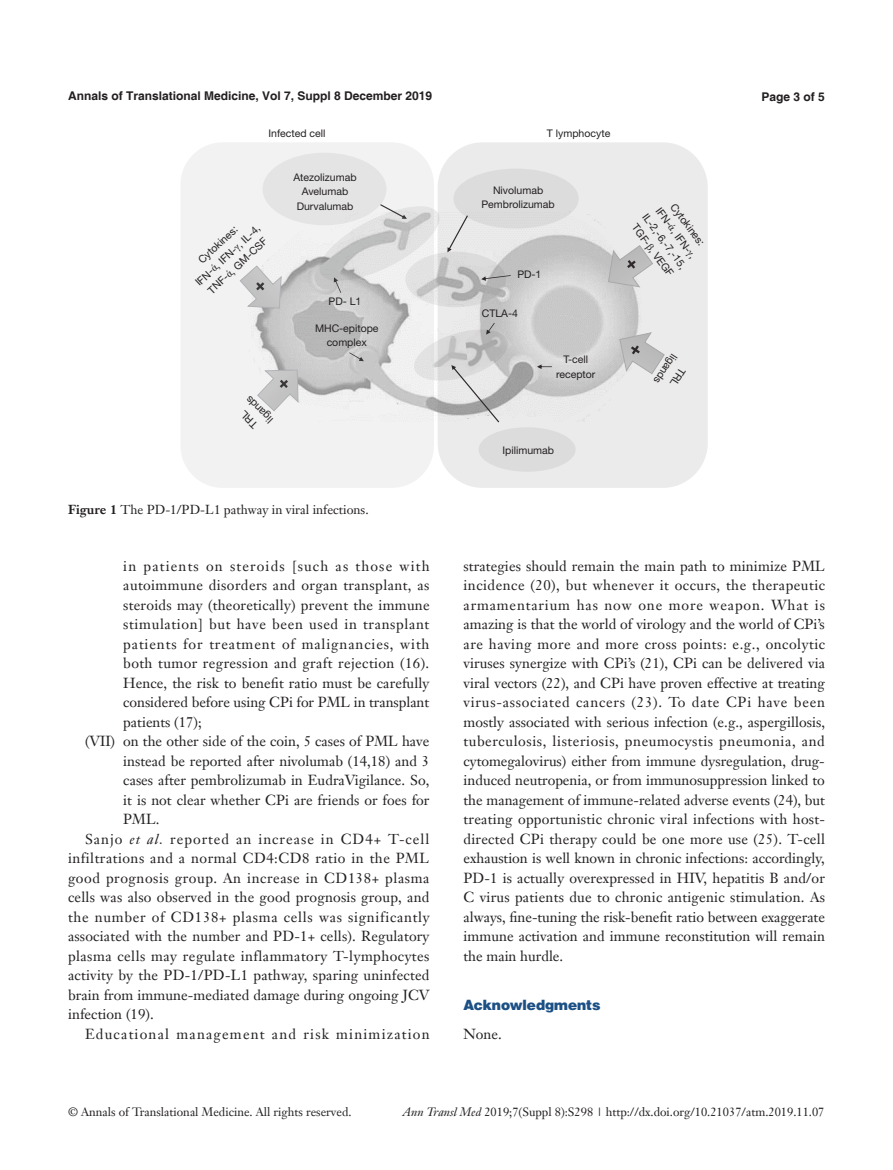
<style>
.page{position:relative;width:893px;height:1170px;background:#fff}
.page>*{position:absolute;margin:0;border:0;box-sizing:border-box;transform-origin:0 0}
.t1{font:14.25px/19.5px "Janson Text LT";letter-spacing:.005em;color:#231f20;text-align:justify}
.t2{font:14.25px "Janson Text LT";letter-spacing:.085em;color:#231f20}
.一级标题-6_5{font:900 14.25px "Helvetica";color:#1c5085}
.t3{font:12.75px "Janson Text LT";color:#231f20}
.t4{font:12px "Janson Text LT";color:#231f20}
.t5{font:700 12px "Helvetica";color:#231f20}
.表注字体{font:10.5px/14.4px "Helvetica Neue LT Pro";color:#231f20;text-align:center}
.s1{font-family:"Times New Roman"}
.s2{font-weight:700}
.s3{font-style:italic}
</style>
<div class="page">
<svg style="left:434px;top:328px;width:4px;height:91px"></svg>
<svg style="left:434px;top:210px;width:4px;height:83px"></svg>
<div style="left:438px;top:142px;width:270px;height:346px;background:#767171;border-radius:45px;opacity:.14"></div>
<div style="left:180px;top:142px;width:254px;height:346px;background:#b2b3b7;border-radius:42px;opacity:.17"></div>
<p class="t5" style="left:68px;top:88px;width:366px">Annals of Translational Medicine, Vol 7, Suppl 8 December 2019</p>
<p class="t5" style="left:762px;top:89px;width:65px">Page 3 of 5</p>
<p class="表注字体" style="left:269px;top:125px;width:58px">Infected cell</p>
<p class="表注字体" style="left:547px;top:125px;width:65px">T lymphocyte</p>
<p class="表注字体" style="left:293px;top:169px;width:65px">Atezolizumab</p>
<p class="表注字体" style="left:302px;top:184px;width:48px">Avelumab</p>
<p class="表注字体" style="left:297px;top:198px;width:58px">Durvalumab</p>
<p class="表注字体" style="left:493px;top:183px;width:52px">Nivolumab</p>
<p class="表注字体" style="left:481px;top:197px;width:75px">Pembrolizumab</p>
<p class="表注字体" style="left:679px;top:200px;width:51px;rotate:53deg">Cytokines:</p>
<p class="表注字体" style="left:662px;top:202px;width:67px;text-align:left;rotate:53deg">IFN-<span class="s1">ά</span>, IFN-<span class="s1">γ</span>,<br>IL-2,-6,-7,-15,<br>TGF-<span class="s1">β</span>, VEGF</p>
<p class="表注字体" style="left:192px;top:278px;width:86px;rotate:-43deg">IFN-<span class="s1">ά</span>, IFN-<span class="s1">γ</span>, IL-4,<br>TNF-<span class="s1">ά</span>, GM-CSF</p>
<p class="表注字体" style="left:195px;top:256px;width:51px;rotate:-43deg">Cytokines:</p>
<p class="表注字体" style="left:517px;top:266px;width:26px">PD-1</p>
<p class="表注字体" style="left:329px;top:293px;width:34px">PD- L1</p>
<p class="表注字体" style="left:256px;top:436px;width:35px;rotate:-135deg">TRL ligands</p>
<p class="表注字体" style="left:315px;top:320px;width:65px">MHC-epitope complex</p>
<p class="t3" style="left:68px;top:501px;width:302px"><span class="s2">Figure 1</span> The PD-1/PD-L1 pathway in viral infections.</p>
<p class="t1" style="left:123px;top:556px;width:308px">in patients on steroids [such as those with autoimmune disorders and organ transplant, as steroids may (theoretically) prevent the immune stimulation] but have been used in transplant patients for treatment of malignancies, with both tumor regression and graft rejection (16).<br>Hence, the risk to benefit ratio must be carefully considered before using CPi for PML in transplant patients (17);</p>
<p class="t1" style="left:123px;top:731px;width:308px;text-indent:-38px">(VII) on the other side of the coin, 5 cases of PML have instead be reported after nivolumab (14,18) and 3 cases after pembrolizumab in EudraVigilance. So, it is not clear whether CPi are friends or foes for PML.</p>
<p class="t1" style="left:68px;top:829px;width:363px;text-indent:17px">Sanjo <span class="s3">et al.</span> reported an increase in CD4+ T-cell infiltrations and a normal CD4:CD8 ratio in the PML good prognosis group. An increase in CD138+ plasma cells was also observed in the good prognosis group, and the number of CD138+ plasma cells was significantly associated with the number and PD-1+ cells). Regulatory plasma cells may regulate inflammatory T-lymphocytes activity by the PD-1/PD-L1 pathway, sparing uninfected brain from immune-mediated damage during ongoing JCV infection (19).</p>
<p class="t2" style="left:85px;top:1024px;width:346px">Educational management and risk minimization</p>
<p class="表注字体" style="left:482px;top:305px;width:38px">CTLA-4</p>
<p class="表注字体" style="left:556px;top:352px;width:41px">T-cell receptor</p>
<p class="表注字体" style="left:502px;top:443px;width:53px">Ipilimumab</p>
<p class="表注字体" style="left:693px;top:366px;width:35px;rotate:123deg">TRL ligands</p>
<p class="t1" style="left:463px;top:556px;width:363px">strategies should remain the main path to minimize PML incidence (20), but whenever it occurs, the therapeutic armamentarium has now one more weapon. What is amazing is that the world of virology and the world of CPi’s are having more and more cross points: e.g., oncolytic viruses synergize with CPi’s (21), CPi can be delivered via viral vectors (22), and CPi have proven effective at treating virus-associated cancers (23). To date CPi have been mostly associated with serious infection (e.g., aspergillosis, tuberculosis, listeriosis, pneumocystis pneumonia, and cytomegalovirus) either from immune dysregulation, drug&shy;induced neutropenia, or from immunosuppression linked to the management of immune-related adverse events (24), but treating opportunistic chronic viral infections with host&shy;directed CPi therapy could be one more use (25). T-cell exhaustion is well known in chronic infections: accordingly, PD-1 is actually overexpressed in HIV, hepatitis B and/or C virus patients due to chronic antigenic stimulation. As always, fine-tuning the risk-benefit ratio between exaggerate immune activation and immune reconstitution will remain the main hurdle.</p>
<p class="一级标题-6_5" style="left:463px;top:995px;width:139px">Acknowledgments</p>
<p class="t1" style="left:463px;top:1024px;width:40px">None.</p>
<p class="t4" style="left:68px;top:1104px;width:285px">© Annals of Translational Medicine. All rights reserved.</p>
<p class="t4" style="left:403px;top:1104px;width:423px"><span class="s3">Ann Transl Med</span> 2019;7(Suppl 8):S298 | http://dx.doi.org/10.21037/atm.2019.11.07</p>
</div>
